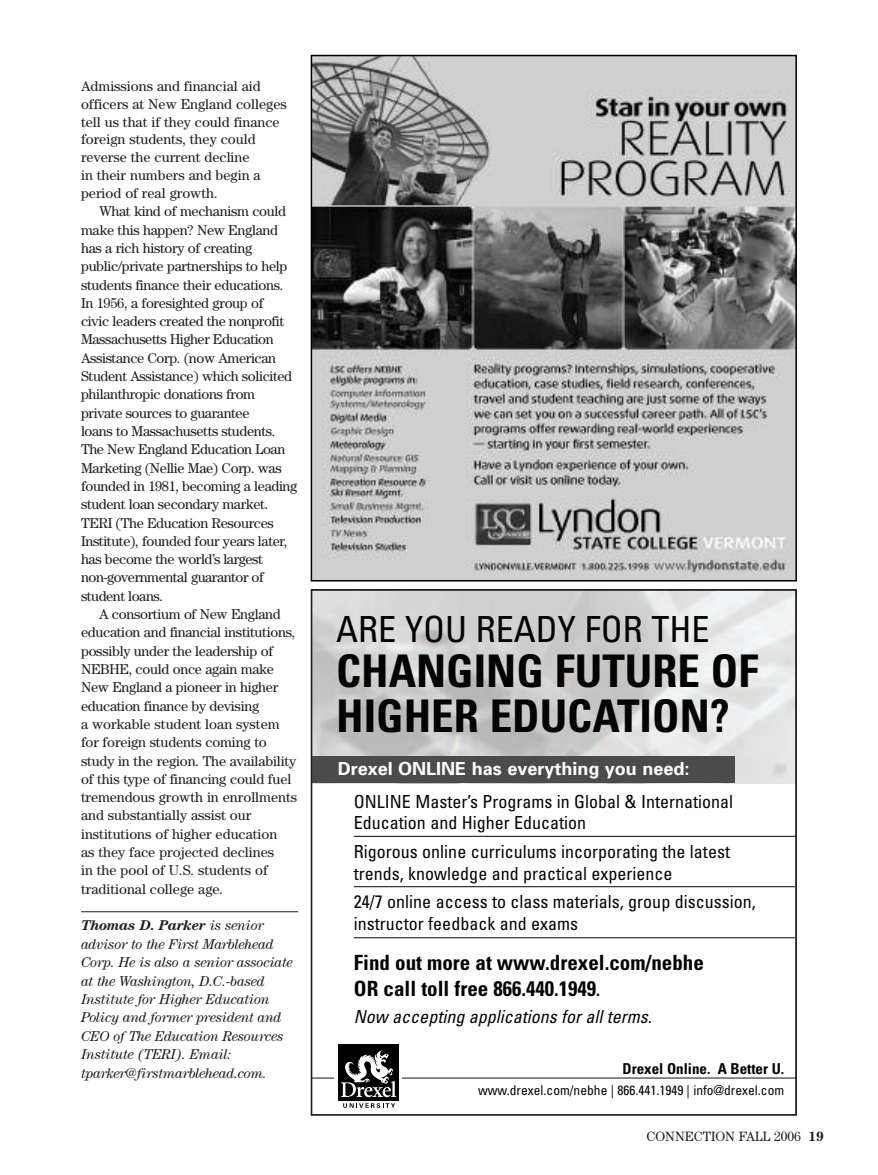
<style>
.page{position:relative;width:878px;height:1175px;background:#fff}
.page>*{position:absolute;margin:0;border:0;box-sizing:border-box;transform-origin:0 0}
.t1{font:45px/45px "Univers Condensed Bold+WVFWAV";color:#040503}
.t2{font:36px "Univers Condensed+DXNLOR";color:#040503}
.t3{font:21px/25.2px "Univers Condensed Bold+WVFWAV";color:#040503}
.t4{font:18px/21.6px "Univers Condensed+DXNLOR";color:#040503}
.t5{font:italic 18px "Univers Condensed+DXNLOR";color:#040503}
.t6{font:18px "Univers Bold+BMYQCL";color:#fff}
.t7{font:15px "Univers Condensed Bold+WVFWAV";color:#040503}
.t8{font:14.25px/18.3px "Century";letter-spacing:-.02em;color:#231f20}
.t9{font:italic 14.25px/18.5px "Century";letter-spacing:-.02em;color:#231f20}
.t10{font:14.25px/17.9px "Century";color:#231f20}
.t11{font:13.5px "Univers Condensed+DXNLOR";color:#040503}
.t12{font:13.5px "Century";color:#231f20}
.s1{font-weight:700}
.s2{font-size:18px}
</style>
<div class="page">
<img style="left:313px;top:58px;width:480px;height:520px">
<div style="left:310px;top:55px;width:486px;height:526px;border:2px solid #000"></div>
<svg style="left:313px;top:592px;width:480px;height:487px"></svg>
<div style="left:312px;top:756px;width:422px;height:26px;background:#4b4b4b"></div>
<hr style="left:354px;top:836px;width:441px;height:1px;background:#040503">
<hr style="left:354px;top:886px;width:441px;height:1px;background:#040503">
<hr style="left:354px;top:937px;width:441px;height:1px;background:#040503">
<hr style="left:312px;top:1077px;width:483px;height:1px;background:#151414">
<div style="left:334px;top:1038px;width:68px;height:71px;background:#fff"></div>
<div style="left:339px;top:1044px;width:60px;height:56px;background:#000"></div>
<svg style="left:343px;top:1103px;width:52px;height:4px"></svg>
<svg style="left:341px;top:1050px;width:55px;height:47px"></svg>
<div style="left:310px;top:589px;width:486px;height:526px;border:2px solid #231f20"></div>
<hr style="left:81px;top:911px;width:217px;height:1px;background:#231f20">
<p class="t10" style="left:81px;top:78px;width:207px">Admissions and financial aid officers at New England colleges tell us that if they could finance foreign students, they could reverse the current decline<br>in their numbers and begin a period of real growth.</p>
<p class="t8" style="left:81px;top:203px;width:218px;text-indent:18px">What kind of mechanism could make this happen? New England has a rich history of creating public/private partnerships to help students finance their educations.<br>In 1956, a foresighted group of<br>civic leaders created the nonprofit<br>Massachusetts Higher Education<br>Assistance Corp. (now American<br>Student Assistance) which solicited philanthropic donations from private sources to guarantee<br>loans to Massachusetts students.<br>The New England Education Loan<br>Marketing (Nellie Mae) Corp. was founded in 1981, becoming a leading student loan secondary market.<br>TERI (The Education Resources<br>Institute), founded four years later, has become the world’s largest non-governmental guarantor of student loans.</p>
<p class="t8" style="left:81px;top:606px;width:218px;text-indent:18px">A consortium of New England education and financial institutions, possibly under the leadership of<br>NEBHE, could once again make<br>New England a pioneer in higher education finance by devising<br>a workable student loan system for foreign students coming to study in the region. The availability of this type of financing could fuel tremendous growth in enrollments and substantially assist our institutions of higher education<br>as they face projected declines<br>in the pool of U.S. students of traditional college age.</p>
<p class="t9" style="left:81px;top:917px;width:213px"><span class="s1">Thomas D. Parker</span> is senior advisor to the First Marblehead<br>Corp. He is also a senior associate at the Washington, D.C.-based<br>Institute for Higher Education<br>Policy and former president and<br>CEO of The Education Resources<br>Institute (TERI). Email: tparker@firstmarblehead.com.</p>
<h2 class="t2" style="left:336px;top:616px;width:375px">ARE YOU READY FOR THE</h2>
<h1 class="t1" style="left:336px;top:652px;width:423px">CHANGING FUTURE OF<br>HIGHER EDUCATION?</h1>
<p class="t6" style="left:338px;top:762px;width:353px">Drexel ONLINE has everything you need:</p>
<p class="t4" style="left:354px;top:792px;width:380px">ONLINE Master’s Programs in Global &amp; International<br>Education and Higher Education</p>
<p class="t4" style="left:354px;top:842px;width:377px">Rigorous online curriculums incorporating the latest trends, knowledge and practical experience</p>
<p class="t4" style="left:354px;top:892px;width:403px">24/7 online access to class materials, group discussion, instructor feedback and exams</p>
<h3 class="t3" style="left:354px;top:952px;width:351px">Find out more at www.drexel.com/nebhe<br>OR call toll free 866.440.1949<span class="s2">.</span></h3>
<p class="t5" style="left:354px;top:1010px;width:303px">Now accepting applications forallterms.</p>
<p class="t7" style="left:622px;top:1062px;width:163px">Drexel Online. A Better U.</p>
<p class="t11" style="left:478px;top:1084px;width:307px">www.drexel.com/nebhe | 866.441.1949 | info@drexel.com</p>
<p class="t12" style="left:646px;top:1131px;width:179px">CONNECTION FALL 2006 <span class="s1">19</span></p>
</div>
